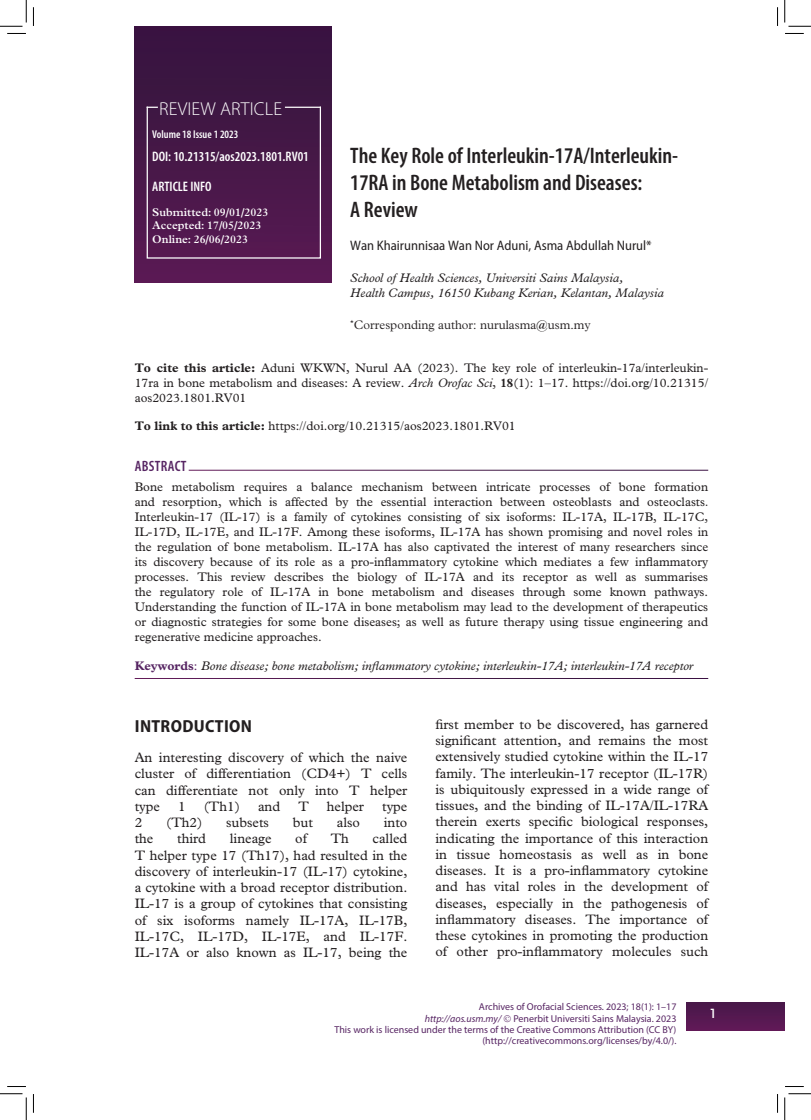
<style>
.page{position:relative;width:811px;height:1120px;background:#fff}
.page>*{position:absolute;margin:0;border:0;box-sizing:border-box;transform-origin:0 0}
.t1{font:600 condensed 22.5px/27px "Myriad Pro";color:#231f20}
.t2{font:300 18.75px "Myriad Pro";letter-spacing:.01em;color:#fff}
.t3{font:700 semi-condensed 17.5px "Myriad Pro";letter-spacing:.02em;color:#231f20}
.t4{font:600 condensed 15px "Myriad Pro";letter-spacing:.02em;color:#572563}
.t5{font:13.75px/16.2px "Plantin Std";color:#231f20;text-align:justify}
.t6{font:semi-condensed 13.75px "Myriad Pro";color:#231f20}
.t7{font:600 condensed 13.75px/30px "Myriad Pro";color:#fff}
.t8{font:12.5px/15px "Plantin Std";color:#231f20;text-align:justify}
.t9{font:italic 12.5px/15px "Plantin Std";color:#231f20}
.t10{font:300 12.5px "Plantin Std";color:#231f20}
.t11{font:500 12.5px "ITC Avant Garde Std";color:#fff}
.t12{font:600 11.25px/13.5px "Plantin Std";color:#fff}
.t13{font:600 condensed 11.25px "Myriad Pro";color:#fff}
.t14{font:10px/11.2px "Myriad Pro";color:#572563;text-align:right}
.s1{font-weight:700}
.s2{font-style:italic}
.s3{font-family:"Calibri"}
.s4{font-weight:700;font-style:normal;color:#572563}
.s5{font-style:normal;color:#572563}
</style>
<div class="page">
<div style="left:135px;top:26px;width:197px;height:257px;background:linear-gradient(to bottom,#33123c,#5c1e55)"></div>
<div style="left:687px;top:1002px;width:98px;height:28px;background:#541850"></div>
<div style="left:147px;top:106px;width:174px;height:152px;border:1px solid #fff"></div>
<hr style="left:285px;top:107px;width:36px;height:1px;background:#fff">
<svg style="left:7px;top:33px;width:19px;height:1px"></svg>
<svg style="left:785px;top:33px;width:19px;height:1px"></svg>
<svg style="left:7px;top:1086px;width:19px;height:1px"></svg>
<svg style="left:785px;top:1086px;width:19px;height:1px"></svg>
<svg style="left:33px;top:7px;width:1px;height:19px"></svg>
<svg style="left:33px;top:1094px;width:1px;height:18px"></svg>
<svg style="left:777px;top:7px;width:1px;height:19px"></svg>
<svg style="left:777px;top:1094px;width:1px;height:18px"></svg>
<svg style="left:0;top:0;width:27px;height:27px"></svg>
<svg style="left:0;top:1093px;width:27px;height:26px"></svg>
<svg style="left:785px;top:0;width:26px;height:27px"></svg>
<svg style="left:785px;top:1093px;width:26px;height:26px"></svg>
<h2 class="t2" style="left:159px;top:97px;width:124px">REVIEW ARTICLE</h2>
<p class="t13" style="left:152px;top:128px;width:88px">Volume 18 Issue 1 2023</p>
<p class="t7" style="left:152px;top:141px;width:158px">DOI: 10.21315/aos2023.1801.RV01<br>ARTICLE INFO</p>
<p class="t12" style="left:152px;top:205px;width:118px">Submitted: 09/01/2023<br>Accepted: 17/05/2023<br>Online: 26/06/2023</p>
<h1 class="t1" style="left:350px;top:141px;width:330px">The Key Role of Interleukin-17A/Interleukin-<br>17RA in Bone Metabolism and Diseases:<br>A Review</h1>
<p class="t6" style="left:350px;top:237px;width:303px">Wan Khairunnisaa Wan Nor Aduni, Asma Abdullah Nurul*</p>
<p class="t9" style="left:350px;top:270px;width:315px">School of Health Sciences, Universiti Sains Malaysia,<br>Health Campus, 16150 Kubang Kerian, Kelantan, Malaysia</p>
<p class="t10" style="left:350px;top:318px;width:242px"><sup>*</sup>Corresponding author: nurulasma@usm.my</p>
<p class="t8" style="left:135px;top:360px;width:575px"><span class="s1">To cite this article:</span> Aduni WKWN, Nurul AA (2023). The key role of interleukin-17a/interleukin-17ra in bone metabolism and diseases: A review. <span class="s2">Arch Orofac Sci</span>, <span class="s1">18</span>(1): 1–17. https://doi.org/10.21315/ aos2023.1801.RV01</p>
<p class="t8" style="left:135px;top:418px;width:383px"><span class="s1">To link to this article:</span> https://doi.org/10.21315/aos2023.1801.RV01</p>
<p class="t4" style="left:135px;top:456px;width:53px">ABSTRACT</p>
<p class="t8" style="left:135px;top:479px;width:575px">Bone metabolism requires a balance mechanism between intricate processes of bone formation and resorption, which is affected by the essential interaction between osteoblasts and osteoclasts<span class="s3">.<br></span>Interleukin-17 (IL-17) is a family of cytokines consisting of six isoforms: IL-17A, IL-17B, IL-17C, IL-17D, IL-17E, and IL-17F. Among these isoforms, IL-17A has shown promising and novel roles in the regulation of bone metabolism. IL-17A has also captivated the interest of many researchers since its discovery because of its role as a pro-inflammatory cytokine which mediates a few inflammatory processes. This review describes the biology of IL-17A and its receptor as well as summarises the regulatory role of IL-17A in bone metabolism and diseases through some known pathways.<br>Understanding the function of IL-17A in bone metabolism may lead to the development of therapeutics or diagnostic strategies for some bone diseases; as well as future therapy using tissue engineering and regenerative medicine approaches.</p>
<p class="t9" style="left:135px;top:658px;width:560px"><span class="s4">Keywords</span><span class="s5">:</span> Bone disease; bone metabolism; inflammatory cytokine; interleukin-17A; interleukin-17A receptor</p>
<h3 class="t3" style="left:135px;top:715px;width:119px">INTRODUCTION</h3>
<p class="t5" style="left:135px;top:749px;width:274px">An interesting discovery of which the naive cluster of differentiation (CD4+) T cells can differentiate not only into T helper type</p>
<p class="t5" style="left:178px;top:798px;width:9px">1</p>
<p class="t5" style="left:204px;top:798px;width:38px">(Th1)</p>
<p class="t5" style="left:258px;top:798px;width:24px">and</p>
<p class="t5" style="left:298px;top:798px;width:12px">T</p>
<p class="t5" style="left:327px;top:798px;width:39px">helper</p>
<p class="t5" style="left:382px;top:798px;width:27px">type</p>
<p class="t5" style="left:135px;top:814px;width:9px">2</p>
<p class="t5" style="left:166px;top:814px;width:38px">(Th2)</p>
<p class="t5" style="left:226px;top:814px;width:44px">subsets</p>
<p class="t5" style="left:293px;top:814px;width:22px">but</p>
<p class="t5" style="left:337px;top:814px;width:25px">also</p>
<p class="t5" style="left:384px;top:814px;width:25px">into</p>
<p class="t5" style="left:135px;top:830px;width:20px">the</p>
<p class="t5" style="left:177px;top:830px;width:31px">third</p>
<p class="t5" style="left:230px;top:830px;width:43px">lineage</p>
<p class="t5" style="left:295px;top:830px;width:13px">of</p>
<p class="t5" style="left:331px;top:830px;width:20px">Th</p>
<p class="t5" style="left:135px;top:830px;width:274px;text-indent:238px">called T helper type 17 (Th17), had resulted in the discovery of interleukin-17 (IL-17) cytokine, a cytokine with a broad receptor distribution.<br>IL-17 is a group of cytokines that consisting of six isoforms namely IL-17A, IL-17B, IL-17C, IL-17D, IL-17E, and IL-17F.<br>IL-17A or also known as IL-17, being the</p>
<p class="t5" style="left:436px;top:716px;width:274px">first member to be discovered, has garnered significant attention, and remains the most extensively studied cytokine within the IL-17 family. The interleukin-17 receptor (IL-17R) is ubiquitously expressed in a wide range of tissues, and the binding of IL-17A/IL-17RA therein exerts specific biological responses, indicating the importance of this interaction in tissue homeostasis as well as in bone diseases. It is a pro-inflammatory cytokine and has vital roles in the development of diseases, especially in the pathogenesis of inflammatory diseases. The importance of these cytokines in promoting the production of other pro-inflammatory molecules such</p>
<p class="t14" style="left:335px;top:1001px;width:343px">Archives of Orofacial Sciences. 2023; 18(1): 1–17<br><span class="s2">http://aos.usm.my/</span> Penerbit Universiti Sains Malaysia. 2023<br>This work is licensed under the terms of the Creative Commons Attribution (CC BY) (http://creativecommons.org/licenses/by/4.0/).</p>
<p class="t11" style="left:709px;top:1005px;width:9px">1</p>
</div>
